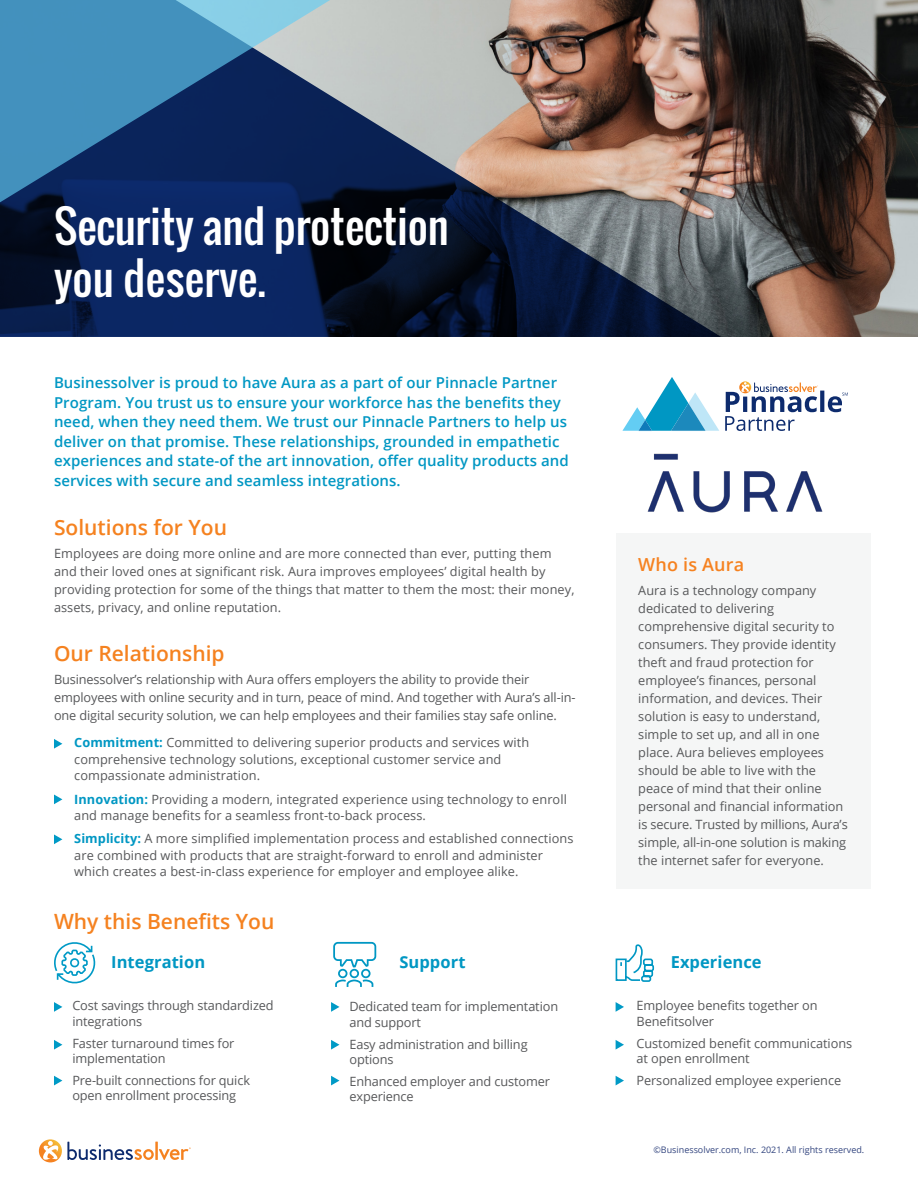
<style>
.page{position:relative;width:918px;height:1188px;background:#fff}
.page>*{position:absolute;margin:0;border:0;box-sizing:border-box;transform-origin:0 0}
.Intro{font:43.5px/52.2px "Oswald";letter-spacing:-.005em;color:#fff}
.t1{font:600 21px "Open Sans";color:#f58220}
.t2{font:600 18px "Open Sans";letter-spacing:.01em;color:#f58220}
.t3{font:700 16.5px "Open Sans";letter-spacing:.005em;color:#0097c3}
.t4{font:600 15px/19.5px "Open Sans";letter-spacing:.005em;color:#0097c3}
.t5{font:12.75px/18px "Open Sans";color:#57585a}
.t6{font:9px "Open Sans";color:#354780}
.s1{font-weight:700;color:#0097c3}
</style>
<div class="page">
<img style="left:721px;top:0;width:197px;height:337px">
<svg style="left:0;top:0;width:721px;height:337px;background:#555460"></svg>
<div style="left:616px;top:534px;width:254px;height:355px;background:#f5f6f6"></div>
<svg style="left:54px;top:739px;width:8px;height:10px"></svg>
<svg style="left:54px;top:834px;width:8px;height:10px"></svg>
<svg style="left:54px;top:795px;width:8px;height:9px"></svg>
<svg style="left:615px;top:944px;width:40px;height:38px"></svg>
<svg style="left:333px;top:941px;width:44px;height:46px"></svg>
<svg style="left:622px;top:377px;width:97px;height:54px"></svg>
<svg style="left:725px;top:381px;width:123px;height:50px"></svg>
<svg style="left:0;top:0;width:345px;height:243px;background:#2f5b88"></svg>
<svg style="left:54px;top:942px;width:42px;height:42px"></svg>
<svg style="left:54px;top:1002px;width:8px;height:10px"></svg>
<svg style="left:54px;top:1076px;width:8px;height:9px"></svg>
<svg style="left:54px;top:1040px;width:8px;height:10px"></svg>
<svg style="left:331px;top:1002px;width:8px;height:10px"></svg>
<svg style="left:331px;top:1076px;width:8px;height:9px"></svg>
<svg style="left:331px;top:1040px;width:8px;height:10px"></svg>
<svg style="left:616px;top:1002px;width:8px;height:10px"></svg>
<svg style="left:616px;top:1076px;width:8px;height:9px"></svg>
<svg style="left:616px;top:1040px;width:8px;height:10px"></svg>
<img style="left:647px;top:453px;width:176px;height:60px">
<svg style="left:39px;top:1139px;width:152px;height:23px"></svg>
<p class="Intro" style="left:54px;top:200px;width:396px">Security and protection you deserve.</p>
<p class="t4" style="left:54px;top:373px;width:516px">Businessolver is proud to have Aura as a part of our Pinnacle Partner Program. You trust us to ensure your workforce has the benefits they need, when they need them. We trust our Pinnacle Partners to help us deliver on that promise. These relationships, grounded in empathetic experiences and state-of the art innovation, offer quality products and services with secure and seamless integrations.</p>
<p class="t1" style="left:54px;top:513px;width:175px">Solutions for You</p>
<p class="t5" style="left:54px;top:544px;width:522px">Employees are doing more online and are more connected than ever, putting them and their loved ones at significant risk. Aura improves employees’ digital health by providing protection for some of the things that matter to them the most: their money, assets, privacy, and online reputation.</p>
<p class="t1" style="left:54px;top:639px;width:172px">Our Relationship</p>
<p class="t5" style="left:54px;top:670px;width:523px">Businessolver’s relationship with Aura offers employers the ability to provide their employees with online security and in turn, peace of mind. And together with Aura’s all-in&shy;one digital security solution, we can help employees and their families stay safe online.</p>
<p class="t5" style="left:74px;top:734px;width:456px;line-height:16.5px"><span class="s1">Commitment:</span> Committed to delivering superior products and services with comprehensive technology solutions, exceptional customer service and compassionate administration.</p>
<p class="t5" style="left:74px;top:790px;width:494px;line-height:16.5px"><span class="s1">Innovation:</span> Providing a modern, integrated experience using technology to enroll and manage benefits for a seamless front-to-back process.</p>
<p class="t5" style="left:74px;top:830px;width:501px;line-height:16.5px"><span class="s1">Simplicity:</span> A more simplified implementation process and established connections are combined with products that are straight-forward to enroll and administer which creates a best-in-class experience for employer and employee alike.</p>
<p class="t1" style="left:54px;top:907px;width:222px">Why this Benefits You</p>
<p class="t2" style="left:638px;top:552px;width:107px">Who is Aura</p>
<p class="t5" style="left:638px;top:581px;width:211px">Aura is a technology company dedicated to delivering comprehensive digital security to consumers. They provide identity theft and fraud protection for employee’s finances, personal information, and devices. Their solution is easy to understand, simple to set up, and all in one place. Aura believes employees should be able to live with the peace of mind that their online personal and financial information is secure. Trusted by millions, Aura’s simple, all-in-one solution is making the internet safer for everyone.</p>
<p class="t3" style="left:111px;top:950px;width:96px">Integration</p>
<p class="t3" style="left:399px;top:950px;width:68px">Support</p>
<p class="t3" style="left:671px;top:950px;width:93px">Experience</p>
<p class="t5" style="left:72px;top:998px;width:203px;line-height:15.3px">Cost savings through standardized integrations</p>
<p class="t5" style="left:72px;top:1035px;width:164px;line-height:15.3px">Faster turnaround times for implementation</p>
<p class="t5" style="left:72px;top:1072px;width:179px;line-height:15.3px">Pre-built connections for quick open enrollment processing</p>
<p class="t5" style="left:349px;top:999px;width:210px;line-height:15.3px">Dedicated team for implementation and support</p>
<p class="t5" style="left:349px;top:1036px;width:180px;line-height:15.3px">Easy administration and billing options</p>
<p class="t5" style="left:349px;top:1073px;width:202px;line-height:15.3px">Enhanced employer and customer experience</p>
<p class="t5" style="left:636px;top:998px;width:183px;line-height:15.3px">Employee benefits together on<br>Benefitsolver</p>
<p class="t5" style="left:636px;top:1035px;width:217px;line-height:15.3px">Customized benefit communications at open enrollment</p>
<p class="t5" style="left:636px;top:1071px;width:206px">Personalized employee experience</p>
<p class="t6" style="left:653px;top:1143px;width:212px">©Businessolver.com, Inc. 2021. All rights reserved.</p>
</div>
